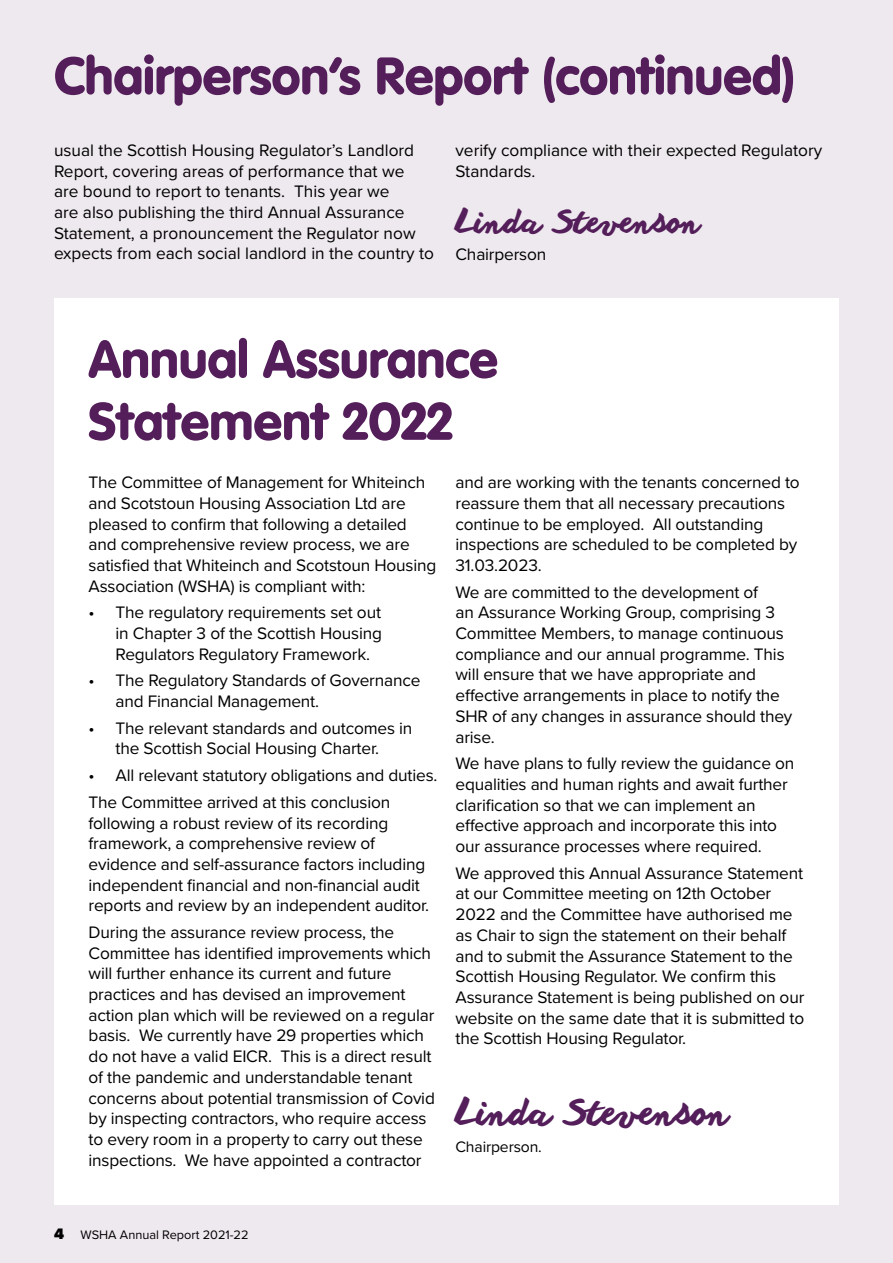
<style>
.page{position:relative;width:893px;height:1263px;background:#eee9ee}
.page>*{position:absolute;margin:0;border:0;box-sizing:border-box;transform-origin:0 0}
.t1{font:900 51.75px/62.1px "VAG Rounded";color:#541e5a}
.t2{font:36px "anothershabby";color:#541e5a}
.t3{font:32.25px "anothershabby";color:#541e5a}
.t4{font:17.25px/20.7px "Proxima Nova";letter-spacing:-.01em;color:#000}
.t5{font:15.75px "Proxima Nova";letter-spacing:-.01em;color:#000}
.t6{font:900 15.75px "Proxima Nova";color:#000}
.t7{font:12.75px "Proxima Nova";color:#000}
</style>
<div class="page">
<hr style="left:892px;top:0;width:1px;height:1263px;background:#e4ebed">
<div style="left:54px;top:298px;width:785px;height:906px;background:#fff"></div>
<h1 class="t1" style="left:54px;top:44px;width:743px">Chairperson’s Report (continued)</h1>
<p class="t4" style="left:54px;top:139px;width:381px">usual the Scottish Housing Regulator’s Landlord Report, covering areas of performance that we<br>are bound to report to tenants. This year we<br>are also publishing the third Annual Assurance Statement, a pronouncement the Regulator now expects from each social landlord in the country to</p>
<p class="t4" style="left:455px;top:139px;width:368px">verify compliance with their expected Regulatory<br>Standards.</p>
<h3 class="t3" style="left:455px;top:203px;width:247px">Linda Stevenson</h3>
<p class="t4" style="left:455px;top:243px;width:92px">Chairperson</p>
<h1 class="t1" style="left:89px;top:328px;width:411px">Annual Assurance<br>Statement 2022</h1>
<p class="t4" style="left:89px;top:471px;width:349px">The Committee of Management for Whiteinch and Scotstoun Housing Association Ltd are pleased to confirm that following a detailed and comprehensive review process, we are satisfied that Whiteinch and Scotstoun Housing Association (WSHA) is compliant with:</p>
<p class="t4" style="left:116px;top:601px;width:268px;text-align:justify;text-indent:-27px">• The regulatory requirements set out in Chapter 3 of the Scottish Housing Regulators Regulatory Framework.</p>
<p class="t4" style="left:116px;top:669px;width:306px;text-indent:-27px">• The Regulatory Standards of Governance and Financial Management.</p>
<p class="t4" style="left:89px;top:717px;width:325px;text-align:center">• The relevant standards and outcomes in the Scottish Social Housing Charter.</p>
<p class="t4" style="left:89px;top:761px;width:350px;line-height:26.7px">• All relevant statutory obligations and duties.<br>The Committee arrived at this conclusion</p>
<p class="t4" style="left:89px;top:812px;width:342px">following a robust review of its recording framework, a comprehensive review of evidence and self-assurance factors including independent financial and non-financial audit reports and review by an independent auditor.</p>
<p class="t4" style="left:89px;top:921px;width:348px">During the assurance review process, the Committee has identified improvements which will further enhance its current and future practices and has devised an improvement action plan which will be reviewed on a regular basis. We currently have 29 properties which do not have a valid EICR. This is a direct result of the pandemic and understandable tenant concerns about potential transmission of Covid by inspecting contractors, who require access to every room in a property to carry out these inspections. We have appointed a contractor</p>
<p class="t4" style="left:455px;top:471px;width:346px">and are working with the tenants concerned to reassure them that all necessary precautions continue to be employed. All outstanding inspections are scheduled to be completed by 31.03.2023.</p>
<p class="t4" style="left:455px;top:581px;width:338px">We are committed to the development of<br>an Assurance Working Group, comprising 3<br>Committee Members, to manage continuous compliance and our annual programme. This will ensure that we have appropriate and effective arrangements in place to notify the SHR of any changes in assurance should they arise.</p>
<p class="t4" style="left:455px;top:752px;width:340px">We have plans to fully review the guidance on equalities and human rights and await further clarification so that we can implement an effective approach and incorporate this into our assurance processes where required.</p>
<p class="t4" style="left:455px;top:862px;width:350px">We approved this Annual Assurance Statement at our Committee meeting on 12th October 2022 and the Committee have authorised me as Chair to sign the statement on their behalf and to submit the Assurance Statement to the Scottish Housing Regulator. We confirm this Assurance Statement is being published on our website on the same date that it is submitted to the Scottish Housing Regulator.</p>
<h2 class="t2" style="left:455px;top:1091px;width:275px">Linda Stevenson</h2>
<p class="t5" style="left:455px;top:1134px;width:88px">Chairperson.</p>
<p class="t6" style="left:54px;top:1222px;width:12px">4</p>
<p class="t7" style="left:80px;top:1225px;width:170px">WSHA Annual Report 2021-22</p>
</div>
